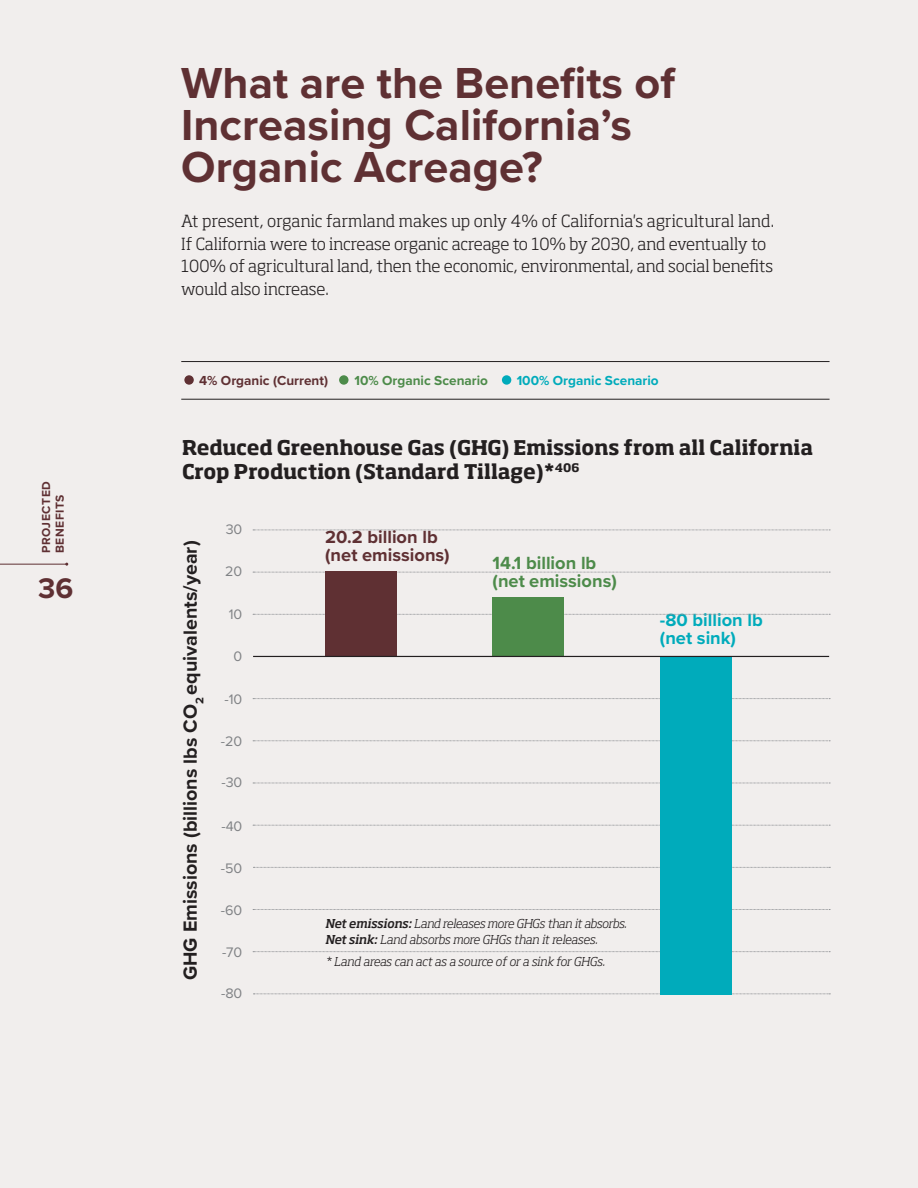
<style>
.page{position:relative;width:918px;height:1188px;background:#f1eeed}
.page>*{position:absolute;margin:0;border:0;box-sizing:border-box;transform-origin:0 0}
.t1{font:700 45px/42px "Proxima Nova";color:#5f3033}
.t2{font:700 29.4px "Proxima Nova";color:#5f3033}
.t3{font:700 19.95px/24px "Soho Std";letter-spacing:-.005em;color:#231f20}
.t4{font:700 19.65px "Proxima Nova";color:#231f20}
.t5{font:700 18.3px/18.1px "Proxima Nova";color:#4d8b4a}
.t6{font:700 18.3px/18.1px "Proxima Nova";color:#5f3033}
.t7{font:700 18.3px/18.1px "Proxima Nova";color:#00abbb}
.t8{font:300 16.5px/22.5px "Soho Std";color:#231f20}
.t9{font:14.25px "Proxima Nova";color:#808285}
.t10{font:700 13.5px "Proxima Nova";color:#00abbb}
.t11{font:700 13.5px "Proxima Nova";color:#5f3033}
.t12{font:700 13.5px "Proxima Nova";color:#4d8b4a}
.t13{font:italic 300 12.15px/16.2px "Soho Std";letter-spacing:-.01em;color:#231f20}
.t14{font:700 12px/13.5px "Proxima Nova";letter-spacing:.05em;color:#5f3033}
.s1{font-weight:500}
</style>
<div class="page">
<svg style="left:253px;top:783px;width:577px;height:1px"></svg>
<svg style="left:253px;top:867px;width:577px;height:1px"></svg>
<svg style="left:253px;top:994px;width:577px;height:1px"></svg>
<svg style="left:253px;top:698px;width:577px;height:1px"></svg>
<svg style="left:253px;top:951px;width:577px;height:1px"></svg>
<svg style="left:253px;top:614px;width:577px;height:1px"></svg>
<svg style="left:253px;top:909px;width:577px;height:1px"></svg>
<svg style="left:253px;top:572px;width:577px;height:1px"></svg>
<svg style="left:253px;top:825px;width:577px;height:1px"></svg>
<svg style="left:253px;top:741px;width:577px;height:1px"></svg>
<svg style="left:253px;top:530px;width:577px;height:1px"></svg>
<div style="left:325px;top:571px;width:72px;height:86px;background:#5f3033"></div>
<div style="left:493px;top:597px;width:71px;height:60px;background:#4d8b4a"></div>
<div style="left:660px;top:657px;width:72px;height:337px;background:#00abbb"></div>
<hr style="left:253px;top:656px;width:576px;height:1px;background:#231f20">
<div style="left:184px;top:375px;width:10px;height:10px;background:#5f3033;border-radius:50%"></div>
<div style="left:339px;top:375px;width:10px;height:10px;background:#4d8b4a;border-radius:50%"></div>
<div style="left:502px;top:375px;width:9px;height:10px;background:#00abbb;border-radius:50%"></div>
<hr style="left:181px;top:399px;width:649px;height:1px;background:#231f20">
<hr style="left:181px;top:361px;width:649px;height:1px;background:#231f20">
<hr style="left:0;top:564px;width:67px;height:1px;background:#5f3033">
<p class="t14" style="left:39px;top:553px;width:74px;rotate:-90deg">PROJECTED<br>BENEFITS</p>
<h2 class="t2" style="left:38px;top:566px;width:36px">36</h2>
<h1 class="t1" style="left:181px;top:61px;width:495px">What are the Benefits of<br>Increasing California’s<br>Organic Acreage?</h1>
<p class="t8" style="left:181px;top:210px;width:594px">At present, organic farmland makes up only 4% of California's agricultural land.<br>If California were to increase organic acreage to 10% by 2030, and eventually to 100% of agricultural land, then the economic, environmental, and social benefits would also increase.</p>
<p class="t11" style="left:199px;top:370px;width:130px">4% Organic (Current)</p>
<p class="t12" style="left:354px;top:370px;width:135px">10% Organic Scenario</p>
<p class="t10" style="left:517px;top:370px;width:144px">100% Organic Scenario</p>
<p class="t3" style="left:182px;top:435px;width:633px">Reduced Greenhouse Gas (GHG) Emissions from all California<br>Crop Production (Standard Tillage)*<sup>406</sup></p>
<p class="t4" style="left:176px;top:980px;width:441px;rotate:-90deg">GHG Emissions (billions lbs CO<sub>2</sub> equivalents/year)</p>
<p class="t9" style="left:226px;top:521px;width:18px">30</p>
<p class="t9" style="left:225px;top:563px;width:19px">20</p>
<p class="t9" style="left:229px;top:606px;width:15px">10</p>
<p class="t9" style="left:234px;top:648px;width:10px">0</p>
<p class="t9" style="left:225px;top:690px;width:19px">-10</p>
<p class="t9" style="left:221px;top:733px;width:23px">-20</p>
<p class="t9" style="left:221px;top:774px;width:22px">-30</p>
<p class="t9" style="left:221px;top:818px;width:22px">-40</p>
<p class="t9" style="left:221px;top:860px;width:23px">-50</p>
<p class="t9" style="left:221px;top:901px;width:23px">-60</p>
<p class="t9" style="left:222px;top:944px;width:22px">-70</p>
<p class="t9" style="left:221px;top:985px;width:23px">-80</p>
<p class="t6" style="left:325px;top:527px;width:126px">20.2 billion lb (net emissions)</p>
<p class="t5" style="left:493px;top:553px;width:126px">14.1 billion lb (net emissions)</p>
<p class="t7" style="left:660px;top:610px;width:104px">-80 billion lb (net sink)</p>
<p class="t13" style="left:325px;top:915px;width:303px"><span class="s1">Net emissions:</span> Land releases more GHGs than it absorbs.<br><span class="s1">Net sink:</span> Land absorbs more GHGs than it releases.</p>
<p class="t13" style="left:325px;top:953px;width:281px">* Land areas can act as a source of or a sink for GHGs.</p>
</div>
